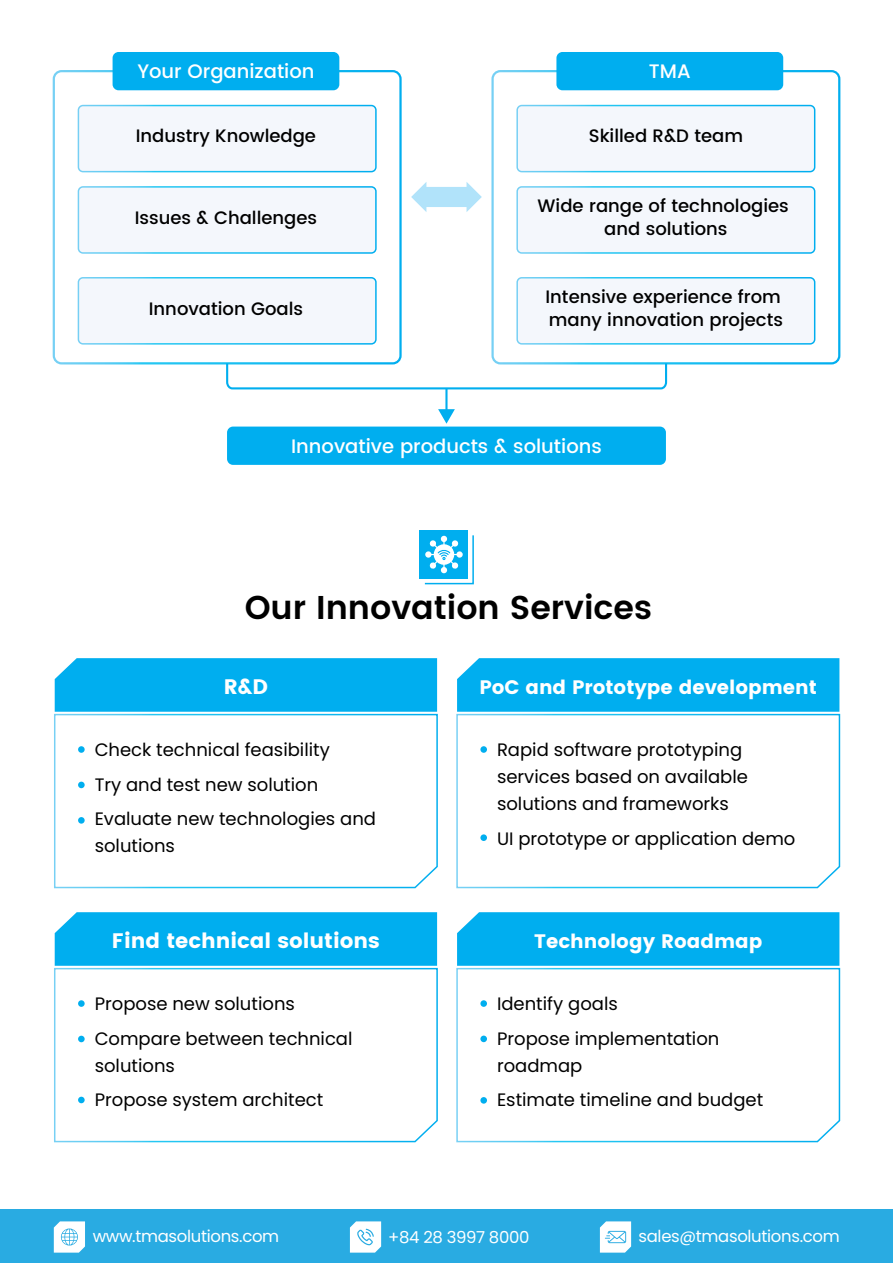
<style>
.page{position:relative;width:893px;height:1263px;background:#fff}
.page>*{position:absolute;margin:0;border:0;box-sizing:border-box;transform-origin:0 0}
.t1{font:600 33px "Poppins";color:#000}
.t2{font:700 21px "Poppins";color:#fff}
.t3{font:500 19.5px "Poppins";color:#fff}
.t4{font:700 19.5px "Poppins";color:#fff}
.t5{font:18px/34.5px "Poppins";color:#000}
.t6{font:500 18px/22.5px "Poppins";color:#000;text-align:center}
.t7{font:16.5px "Poppins";letter-spacing:-.02em;color:#fff}
</style>
<div class="page">
<div style="left:53px;top:70px;width:349px;height:294px;border:2px solid #fff;border-radius:8px"></div>
<div style="left:78px;top:106px;width:298px;height:66px;background:#f4f7fc;border-radius:5px"></div>
<div style="left:78px;top:105px;width:299px;height:67px;border:2px solid #fff;border-radius:5px"></div>
<div style="left:78px;top:187px;width:298px;height:66px;background:#f4f7fc;border-radius:5px"></div>
<div style="left:78px;top:186px;width:299px;height:68px;border:2px solid #fff;border-radius:5px"></div>
<div style="left:78px;top:278px;width:298px;height:66px;background:#f4f7fc;border-radius:5px"></div>
<div style="left:78px;top:277px;width:299px;height:68px;border:2px solid #fff;border-radius:5px"></div>
<div style="left:0;top:1209px;width:893px;height:54px;background:#29abe2"></div>
<svg style="left:54px;top:1221px;width:31px;height:31px"></svg>
<svg style="left:600px;top:1221px;width:31px;height:31px"></svg>
<svg style="left:350px;top:1221px;width:31px;height:31px"></svg>
<div style="left:420px;top:530px;width:48px;height:49px;background:#00aeef"></div>
<svg style="left:424px;top:535px;width:50px;height:50px"></svg>
<div style="left:55px;top:658px;width:382px;height:54px;background:#00aeef"></div>
<svg style="left:54px;top:713px;width:384px;height:176px"></svg>
<div style="left:491px;top:70px;width:349px;height:294px;border:2px solid #fff;border-radius:8px"></div>
<svg style="left:411px;top:182px;width:71px;height:30px"></svg>
<div style="left:113px;top:52px;width:226px;height:38px;background:#00aeef;border-radius:6px"></div>
<div style="left:227px;top:427px;width:439px;height:38px;background:#00aeef;border-radius:6px"></div>
<div style="left:556px;top:52px;width:227px;height:38px;background:#00aeef;border-radius:6px"></div>
<div style="left:517px;top:106px;width:298px;height:66px;background:#f4f7fc;border-radius:5px"></div>
<div style="left:516px;top:105px;width:299px;height:67px;border:2px solid #fff;border-radius:5px"></div>
<div style="left:517px;top:187px;width:298px;height:66px;background:#f4f7fc;border-radius:5px"></div>
<div style="left:516px;top:186px;width:299px;height:68px;border:2px solid #fff;border-radius:5px"></div>
<div style="left:517px;top:278px;width:298px;height:66px;background:#f4f7fc;border-radius:5px"></div>
<div style="left:516px;top:277px;width:299px;height:68px;border:2px solid #fff;border-radius:5px"></div>
<svg style="left:225px;top:361px;width:443px;height:29px"></svg>
<hr style="left:445px;top:388px;width:3px;height:24px;background:#00aeef">
<svg style="left:438px;top:409px;width:17px;height:15px"></svg>
<div style="left:457px;top:658px;width:382px;height:54px;background:#00aeef"></div>
<svg style="left:456px;top:713px;width:385px;height:176px"></svg>
<div style="left:78px;top:746px;width:7px;height:7px;background:#00aeef;border-radius:3px"></div>
<div style="left:78px;top:782px;width:7px;height:6px;background:#00aeef;border-radius:50%"></div>
<div style="left:78px;top:817px;width:7px;height:7px;background:#00aeef;border-radius:50%"></div>
<div style="left:480px;top:746px;width:7px;height:7px;background:#00aeef;border-radius:3px"></div>
<div style="left:480px;top:834px;width:7px;height:7px;background:#00aeef;border-radius:3px"></div>
<div style="left:55px;top:912px;width:382px;height:54px;background:#00aeef"></div>
<svg style="left:54px;top:967px;width:384px;height:176px"></svg>
<div style="left:457px;top:912px;width:382px;height:54px;background:#00aeef"></div>
<svg style="left:456px;top:967px;width:385px;height:176px"></svg>
<div style="left:78px;top:1000px;width:7px;height:7px;background:#00aeef;border-radius:50%"></div>
<div style="left:78px;top:1036px;width:7px;height:6px;background:#00aeef;border-radius:50%"></div>
<div style="left:78px;top:1097px;width:7px;height:6px;background:#00aeef;border-radius:3px"></div>
<div style="left:480px;top:1000px;width:7px;height:7px;background:#00aeef;border-radius:50%"></div>
<div style="left:480px;top:1097px;width:7px;height:7px;background:#00aeef;border-radius:50%"></div>
<div style="left:480px;top:1035px;width:7px;height:7px;background:#00aeef;border-radius:50%"></div>
<p class="t3" style="left:137px;top:57px;width:179px">Your Organization</p>
<p class="t6" style="left:136px;top:125px;width:182px">Industry Knowledge</p>
<p class="t6" style="left:135px;top:206px;width:184px">Issues &amp; Challenges</p>
<p class="t6" style="left:149px;top:297px;width:156px">Innovation Goals</p>
<p class="t3" style="left:649px;top:57px;width:43px">TMA</p>
<p class="t6" style="left:589px;top:125px;width:156px">Skilled R&amp;D team</p>
<p class="t6" style="left:538px;top:195px;width:253px">Wide range of technologies and solutions</p>
<p class="t6" style="left:545px;top:286px;width:239px;text-align:left">Intensive experience from many innovation projects</p>
<p class="t3" style="left:291px;top:432px;width:312px">Innovative products &amp; solutions</p>
<h1 class="t1" style="left:245px;top:583px;width:409px">Our Innovation Services</h1>
<p class="t2" style="left:224px;top:674px;width:46px">R&amp;D</p>
<p class="t5" style="left:95px;top:732px;width:283px">Check technical feasibility<br>Try and test new solution<br>Evaluate new technologies and</p>
<p class="t5" style="left:95px;top:828px;width:82px">solutions</p>
<p class="t2" style="left:112px;top:928px;width:269px">Find technical solutions</p>
<p class="t5" style="left:95px;top:986px;width:259px">Propose new solutions<br>Compare between technical</p>
<p class="t5" style="left:95px;top:1048px;width:230px">solutions<br>Propose system architect</p>
<p class="t4" style="left:479px;top:675px;width:339px">PoC and Prototype development</p>
<p class="t5" style="left:497px;top:736px;width:253px;line-height:27px">Rapid software prototyping services based on available solutions and frameworks</p>
<p class="t5" style="left:497px;top:821px;width:300px">UI prototype or application demo</p>
<p class="t4" style="left:534px;top:930px;width:230px">Technology Roadmap</p>
<p class="t5" style="left:497px;top:986px;width:224px">Identify goals<br>Propose implementation</p>
<p class="t5" style="left:497px;top:1048px;width:268px">roadmap<br>Estimate timeline and budget</p>
<p class="t7" style="left:93px;top:1226px;width:188px">www.tmasolutions.com</p>
<p class="t7" style="left:388px;top:1228px;width:143px">+84 28 3997 8000</p>
<p class="t7" style="left:638px;top:1226px;width:203px">sales@tmasolutions.com</p>
</div>
